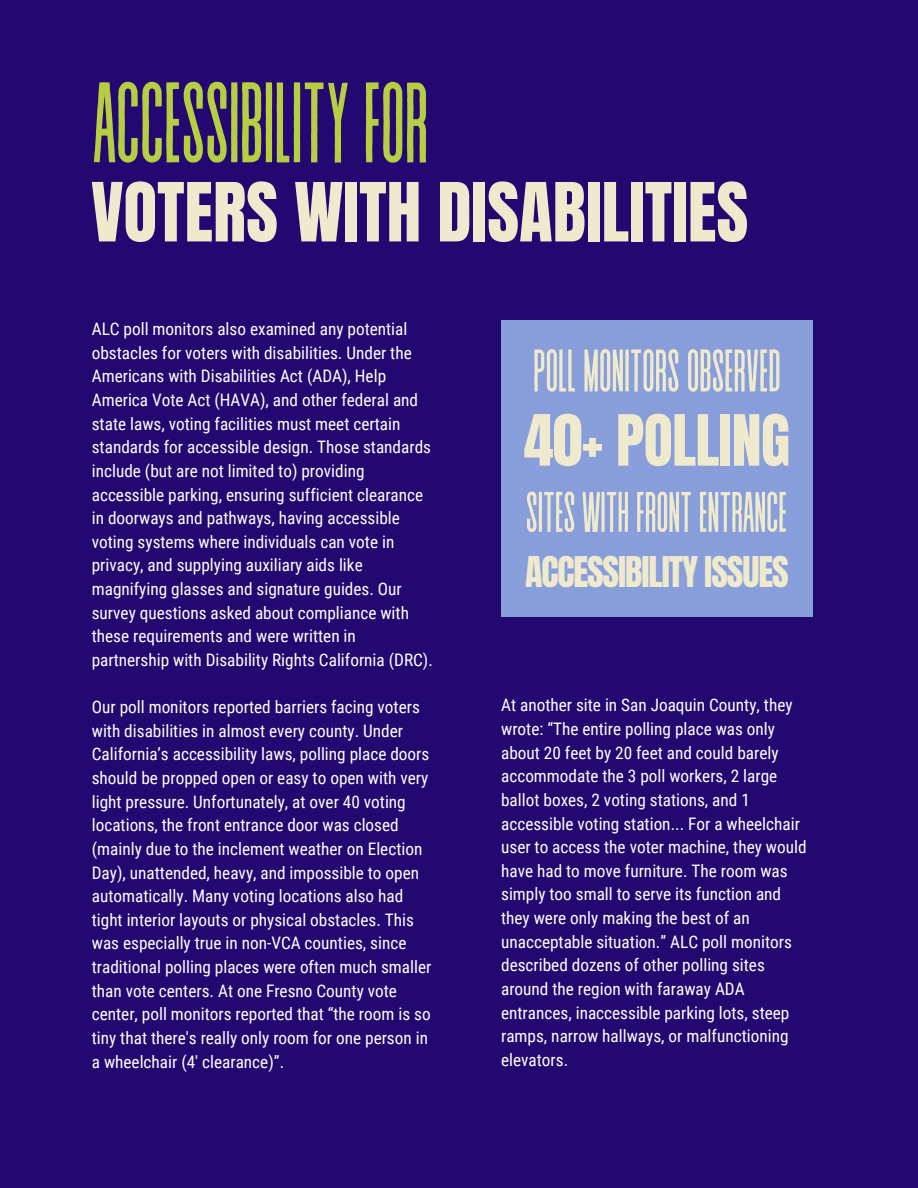
<style>
.page{position:relative;width:918px;height:1188px;background:#230871}
.page>*{position:absolute;margin:0;border:0;box-sizing:border-box;transform-origin:0 0}
.t1{font:114px "Revive 80 Tall";letter-spacing:-.03em;color:#b7ce43}
.t2{font:69.3px "Anton";color:#efe9ce}
.t3{font:60px "Revive 80 Tall";letter-spacing:-.03em;color:#efe9ce}
.t4{font:60px "Anton";letter-spacing:-.01em;color:#efe9ce}
.t5{font:57px "Revive 80 Tall";letter-spacing:-.03em;color:#efe9ce}
.t6{font:36px "Anton";letter-spacing:-.03em;color:#efe9ce}
.t7{font:17.25px/23.7px "Roboto Condensed";color:#fff}
</style>
<div class="page">
<div style="left:501px;top:320px;width:312px;height:297px;background:#879eda"></div>
<p class="t1" style="left:92px;top:64px;width:340px">ACCESSIBILITYFOR</p>
<p class="t2" style="left:91px;top:163px;width:659px">VOTERS WITH DISABILITIES</p>
<p class="t7" style="left:92px;top:317px;width:343px">ALC poll monitors also examined any potential obstacles for voters with disabilities. Under the Americans with Disabilities Act (ADA), Help America Vote Act (HAVA), and other federal and state laws, voting facilities must meet certain standards for accessible design. Those standards include (but are not limited to) providing accessible parking, ensuring sufficient clearance in doorways and pathways, having accessible voting systems where individuals can vote in privacy, and supplying auxiliary aids like magnifying glasses and signature guides. Our survey questions asked about compliance with these requirements and were written in partnership with Disability Rights California (DRC).</p>
<p class="t7" style="left:92px;top:695px;width:341px">Our poll monitors reported barriers facing voters with disabilities in almost every county. Under California’s accessibility laws, polling place doors should be propped open or easy to open with very light pressure. Unfortunately, at over 40 voting locations, the front entrance door was closed (mainly due to the inclement weather on Election Day), unattended, heavy, and impossible to open automatically. Many voting locations also had tight interior layouts or physical obstacles. This was especially true in non-VCA counties, since traditional polling places were often much smaller than vote centers. At one Fresno County vote center, poll monitors reported that “the room is so tiny that there's really only room for one person in a wheelchair (4' clearance)”.</p>
<p class="t7" style="left:501px;top:694px;width:307px">At another site in San Joaquin County, they wrote: “The entire polling place was only about 20 feet by 20 feet and could barely accommodate the 3 poll workers, 2 large ballot boxes, 2 voting stations, and 1 accessible voting station... For a wheelchair user to access the voter machine, they would have had to move furniture. The room was simply too small to serve its function and they were only making the best of an unacceptable situation.” ALC poll monitors described dozens of other polling sites around the region with faraway ADA entrances, inaccessible parking lots, steep ramps, narrow hallways, or malfunctioning elevators.</p>
<p class="t3" style="left:532px;top:340px;width:251px">POLLMONITORSOBSERVED</p>
<p class="t4" style="left:524px;top:397px;width:268px">40+ POLLING</p>
<p class="t5" style="left:525px;top:483px;width:264px">SITESWITHFRONTENTRANCE</p>
<p class="t6" style="left:525px;top:546px;width:265px">ACCESSIBILITY ISSUES</p>
</div>
